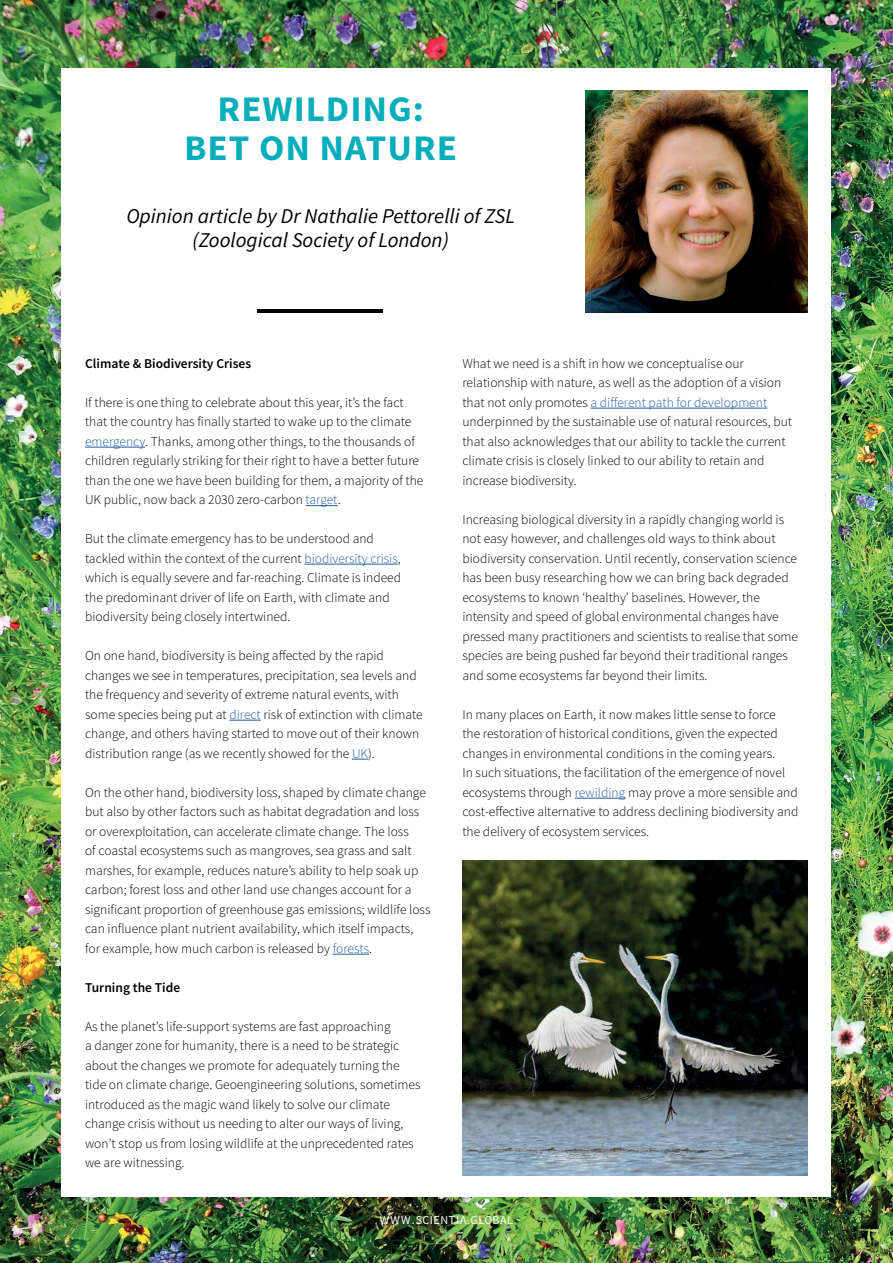
<style>
.page{position:relative;width:893px;height:1263px;background:#fff}
.page>*{position:absolute;margin:0;border:0;box-sizing:border-box;transform-origin:0 0}
.t1{font:700 36px/39px "Source Sans Pro";letter-spacing:.025em;color:#06aebb;text-align:center}
.t2{font:italic 21px/24px "Source Sans Pro";color:#000;text-align:center}
.t3{font:300 13.5px/19.5px "Source Sans Pro";color:#000}
.t4{font:600 13.5px "Source Sans Pro";color:#000}
.t5{font:12px "Source Sans Pro";letter-spacing:.05em;color:#fff}
.s1{color:#215e9e}
</style>
<div class="page">
<img style="left:0;top:0;width:893px;height:1263px">
<div style="left:61px;top:68px;width:770px;height:1129px;background:#fff"></div>
<hr style="left:85px;top:447px;width:60px;height:1px;background:#215e9e">
<hr style="left:306px;top:505px;width:32px;height:1px;background:#215e9e">
<hr style="left:304px;top:564px;width:94px;height:1px;background:#215e9e">
<hr style="left:229px;top:720px;width:32px;height:1px;background:#215e9e">
<svg style="left:352px;top:759px;width:16px;height:1px"></svg>
<hr style="left:333px;top:954px;width:36px;height:1px;background:#215e9e">
<hr style="left:591px;top:408px;width:176px;height:1px;background:#215e9e">
<hr style="left:575px;top:798px;width:50px;height:1px;background:#215e9e">
<hr style="left:258px;top:309px;width:125px;height:4px;background:#000">
<img style="left:462px;top:860px;width:346px;height:316px">
<img style="left:586px;top:90px;width:221px;height:223px">
<h1 class="t1" style="left:184px;top:91px;width:274px">REWILDING:<br>BET ON NATURE</h1>
<h2 class="t2" style="left:126px;top:204px;width:390px">Opinion article by Dr Nathalie Pettorelli of ZSL (Zoological Society of London)</h2>
<p class="t4" style="left:85px;top:355px;width:168px">Climate &amp; Biodiversity Crises</p>
<p class="t3" style="left:85px;top:393px;width:340px">If there is one thing to celebrate about this year, it’s the fact that the country has finally started to wake up to the climate <span class="s1">emergency</span>. Thanks, among other things, to the thousands of children regularly striking for their right to have a better future than the one we have been building for them, a majority of the UK public, now back a 2030 zero-carbon <span class="s1">target</span>.</p>
<p class="t3" style="left:85px;top:529px;width:318px">But the climate emergency has to be understood and tackled within the context of the current <span class="s1">biodiversity crisis</span>, which is equally severe and far-reaching. Climate is indeed the predominant driver of life on Earth, with climate and biodiversity being closely intertwined.</p>
<p class="t3" style="left:85px;top:646px;width:339px">On one hand, biodiversity is being affected by the rapid changes we see in temperatures, precipitation, sea levels and the frequency and severity of extreme natural events, with some species being put at <span class="s1">direct</span> risk of extinction with climate change, and others having started to move out of their known distribution range (as we recently showed for the <span class="s1">UK</span>).</p>
<p class="t3" style="left:85px;top:782px;width:347px">On the other hand, biodiversity loss, shaped by climate change but also by other factors such as habitat degradation and loss or overexploitation, can accelerate climate change. The loss<br>of coastal ecosystems such as mangroves, sea grass and salt marshes, for example, reduces nature’s ability to help soak up carbon; forest loss and other land use changes account for a significant proportion of greenhouse gas emissions; wildlife loss can influence plant nutrient availability, which itself impacts, for example, how much carbon is released by <span class="s1">forests</span>.</p>
<p class="t4" style="left:85px;top:979px;width:97px">Turning the Tide</p>
<p class="t3" style="left:85px;top:1016px;width:337px">As the planet’s life-support systems are fast approaching<br>a danger zone for humanity, there is a need to be strategic about the changes we promote for adequately turning the tide on climate change. Geoengineering solutions, sometimes introduced as the magic wand likely to solve our climate change crisis without us needing to alter our ways of living, won’t stop us from losing wildlife at the unprecedented rates we are witnessing.</p>
<p class="t3" style="left:462px;top:354px;width:331px">What we need is a shift in how we conceptualise our relationship with nature, as well as the adoption of a vision that not only promotes <span class="s1">a different path for development </span>underpinned by the sustainable use of natural resources, but that also acknowledges that our ability to tackle the current climate crisis is closely linked to our ability to retain and increase biodiversity.</p>
<p class="t3" style="left:462px;top:510px;width:337px">Increasing biological diversity in a rapidly changing world is not easy however, and challenges old ways to think about biodiversity conservation. Until recently, conservation science has been busy researching how we can bring back degraded ecosystems to known ‘healthy’ baselines. However, the intensity and speed of global environmental changes have pressed many practitioners and scientists to realise that some species are being pushed far beyond their traditional ranges and some ecosystems far beyond their limits.</p>
<p class="t3" style="left:462px;top:704px;width:337px">In many places on Earth, it now makes little sense to force<br>the restoration of historical conditions, given the expected changes in environmental conditions in the coming years.<br>In such situations, the facilitation of the emergence of novel ecosystems through <span class="s1">rewilding</span> may prove a more sensible and cost-effective alternative to address declining biodiversity and the delivery of ecosystem services.</p>
<p class="t5" style="left:380px;top:1212px;width:135px">WWW.SCIENTIA.GLOBAL</p>
</div>
